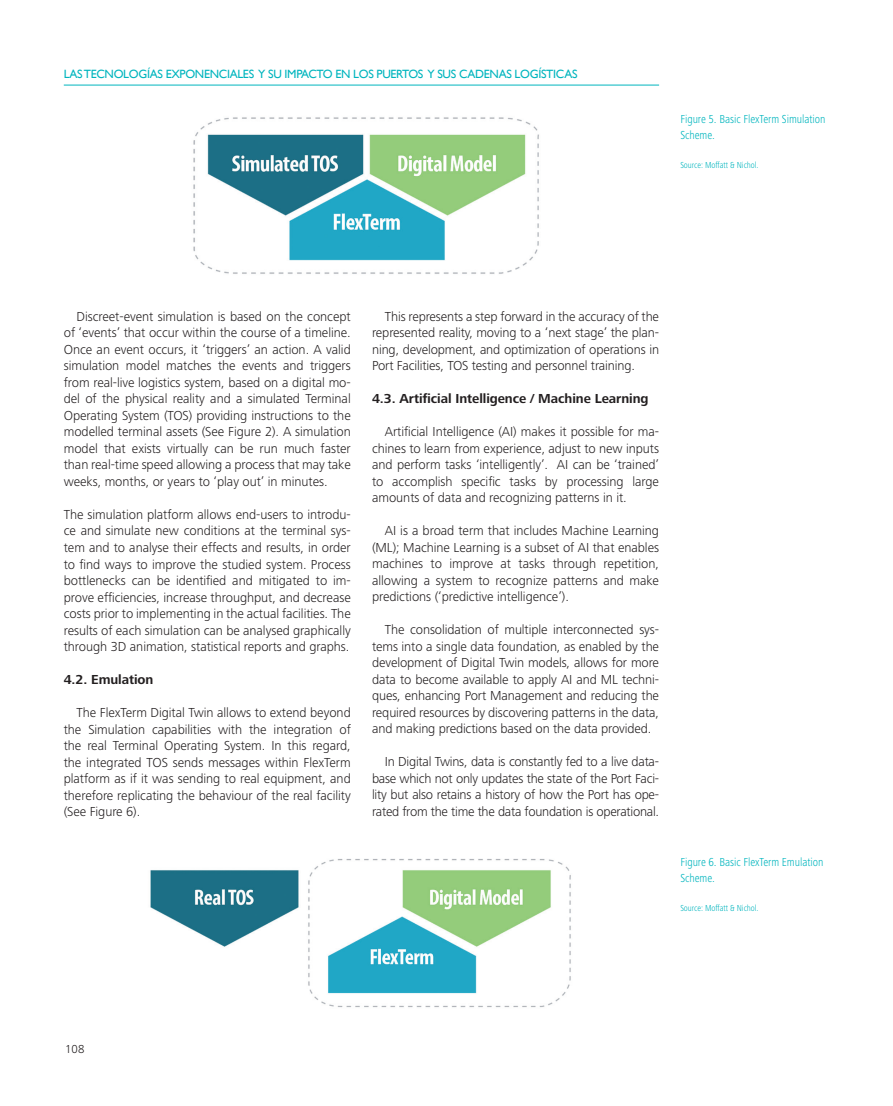
<style>
.page{position:relative;width:893px;height:1106px;background:#fff}
.page>*{position:absolute;margin:0;border:0;box-sizing:border-box;transform-origin:0 0}
.t1{font:300 13.5px/16.5px "Frutiger Next LT";letter-spacing:-.005em;color:#231f20;text-align:justify}
.t2{font:700 13.5px "Frutiger Next LT";letter-spacing:-.005em;color:#231f20}
.t3{font:300 condensed 12px/16.5px "Frutiger Next LT";letter-spacing:-.005em;color:#00b5be}
.t4{font:12px "Gill Sans";letter-spacing:-.025em;color:#00b5be}
.t5{font:300 12px "Frutiger Next LT";color:#231f20}
.t6{font:300 condensed 9px "Frutiger Next LT";letter-spacing:-.005em;color:#00b5be}
</style>
<div class="page">
<hr style="left:64px;top:85px;width:595px;height:1px;background:#00b5be">
<img style="left:193px;top:117px;width:346px;height:157px">
<img style="left:150px;top:859px;width:421px;height:149px">
<p class="t4" style="left:64px;top:67px;width:515px">LAS TECNOLOGÍAS EXPONENCIALES Y SU IMPACTO EN LOS PUERTOS Y SUS CADENAS LOGÍSTICAS</p>
<p class="t3" style="left:680px;top:111px;width:147px">Figure 5. Basic FlexTerm Simulation<br>Scheme.</p>
<p class="t6" style="left:680px;top:160px;width:80px">Source: Moffatt &amp; Nichol.</p>
<p class="t1" style="left:64px;top:308px;width:289px;text-indent:13px">Discreet-event simulation is based on the concept of ‘events’ that occur within the course of a timeline.<br>Once an event occurs, it ‘triggers’ an action. A valid simulation model matches the events and triggers from real-live logistics system, based on a digital mo&shy;del of the physical reality and a simulated Terminal Operating System (TOS) providing instructions to the modelled terminal assets (See Figure 2). A simulation model that exists virtually can be run much faster than real-time speed allowing a process that may take weeks, months, or years to ‘play out’ in minutes.</p>
<p class="t1" style="left:64px;top:506px;width:289px">The simulation platform allows end-users to introdu&shy;ce and simulate new conditions at the terminal sys&shy;tem and to analyse their effects and results, in order to find ways to improve the studied system. Process bottlenecks can be identified and mitigated to im&shy;prove efficiencies, increase throughput, and decrease costs prior to implementing in the actual facilities. The results of each simulation can be analysed graphically through 3D animation, statistical reports and graphs.</p>
<p class="t2" style="left:64px;top:672px;width:91px">4.2. Emulation</p>
<p class="t1" style="left:64px;top:704px;width:289px;text-indent:13px">The FlexTerm Digital Twin allows to extend beyond the Simulation capabilities with the integration of the real Terminal Operating System. In this regard, the integrated TOS sends messages within FlexTerm platform as if it was sending to real equipment, and therefore replicating the behaviour of the real facility (See Figure 6).</p>
<p class="t1" style="left:372px;top:308px;width:289px;text-indent:13px">This represents a step forward in the accuracy of the represented reality, moving to a ‘next stage’ the plan&shy;ning, development, and optimization of operations in Port Facilities, TOS testing and personnel training.</p>
<p class="t2" style="left:372px;top:391px;width:278px">4.3. Artificial Intelligence / Machine Learning</p>
<p class="t1" style="left:372px;top:423px;width:289px;text-indent:13px">Artificial Intelligence (AI) makes it possible for ma&shy;chines to learn from experience, adjust to new inputs and perform tasks ‘intelligently’. AI can be ‘trained’ to accomplish specific tasks by processing large amounts of data and recognizing patterns in it.</p>
<p class="t1" style="left:372px;top:522px;width:289px;text-indent:13px">AI is a broad term that includes Machine Learning (ML); Machine Learning is a subset of AI that enables machines to improve at tasks through repetition, allowing a system to recognize patterns and make predictions (‘predictive intelligence’).</p>
<p class="t1" style="left:372px;top:621px;width:289px;text-indent:13px">The consolidation of multiple interconnected sys&shy;tems into a single data foundation, as enabled by the development of Digital Twin models, allows for more data to become available to apply AI and ML techni&shy;ques, enhancing Port Management and reducing the required resources by discovering patterns in the data, and making predictions based on the data provided.</p>
<p class="t1" style="left:372px;top:753px;width:289px;text-indent:13px">In Digital Twins, data is constantly fed to a live data&shy;base which not only updates the state of the Port Faci&shy;lity but also retains a history of how the Port has ope&shy;rated from the time the data foundation is operational.</p>
<p class="t3" style="left:680px;top:853px;width:145px">Figure 6. Basic FlexTerm Emulation<br>Scheme.</p>
<p class="t6" style="left:680px;top:902px;width:80px">Source: Moffatt &amp; Nichol.</p>
<p class="t5" style="left:65px;top:1042px;width:21px">108</p>
</div>
